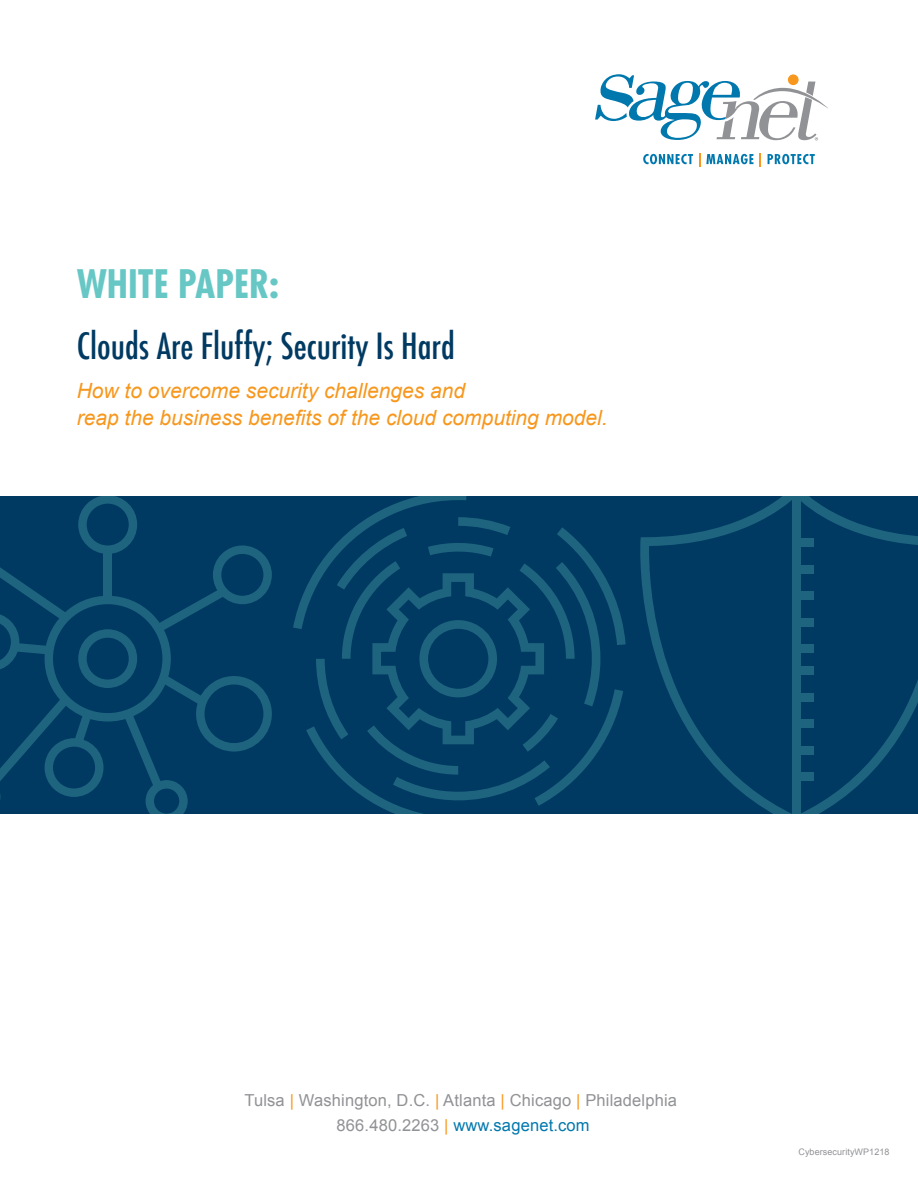
<style>
.page{position:relative;width:918px;height:1188px;background:#fff}
.page>*{position:absolute;margin:0;border:0;box-sizing:border-box;transform-origin:0 0}
.t1{font:700 condensed 38.25px "Futura";color:#66c7c5}
.t2{font:500 condensed 35.25px "Futura";color:#003a62}
.t3{font:italic 21px/27px "Arial";color:#f7971d}
.body_9_5{font:16.5px/25.5px "Arial";letter-spacing:.01em;color:#919295;text-align:center}
.body_9_5-2{font:9px "Arial";letter-spacing:.01em;color:#919295}
.s1{color:#f7971d}
.s2{color:#0078ae}
</style>
<div class="page">
<svg style="left:643px;top:154px;width:50px;height:10px"></svg>
<svg style="left:699px;top:154px;width:1px;height:13px"></svg>
<svg style="left:706px;top:154px;width:47px;height:10px"></svg>
<svg style="left:760px;top:154px;width:1px;height:13px"></svg>
<svg style="left:768px;top:154px;width:47px;height:10px"></svg>
<svg style="left:595px;top:74px;width:233px;height:66px"></svg>
<div style="left:0;top:495px;width:918px;height:319px;background:#003a62"></div>
<svg style="left:293px;top:496px;width:333px;height:318px"></svg>
<svg style="left:640px;top:496px;width:278px;height:318px"></svg>
<div style="left:792px;top:490px;width:8px;height:331px;background:#1e647f"></div>
<div style="left:796px;top:539px;width:18px;height:8px;background:#1e647f"></div>
<div style="left:796px;top:565px;width:18px;height:9px;background:#1e647f"></div>
<div style="left:796px;top:591px;width:18px;height:9px;background:#1e647f"></div>
<div style="left:796px;top:618px;width:18px;height:9px;background:#1e647f"></div>
<div style="left:796px;top:644px;width:18px;height:9px;background:#1e647f"></div>
<div style="left:796px;top:666px;width:18px;height:9px;background:#1e647f"></div>
<div style="left:796px;top:693px;width:18px;height:9px;background:#1e647f"></div>
<div style="left:796px;top:719px;width:18px;height:9px;background:#1e647f"></div>
<div style="left:796px;top:746px;width:18px;height:8px;background:#1e647f"></div>
<div style="left:796px;top:772px;width:18px;height:9px;background:#1e647f"></div>
<svg style="left:0;top:496px;width:272px;height:318px"></svg>
<div style="left:0;top:814px;width:918px;height:67px;background:#fff"></div>
<div style="left:0;top:429px;width:918px;height:67px;background:#fff"></div>
<p class="t1" style="left:77px;top:259px;width:204px">WHITE PAPER:</p>
<p class="t2" style="left:77px;top:323px;width:380px">Clouds Are Fluffy; Security Is Hard</p>
<p class="t3" style="left:77px;top:377px;width:533px">How to overcome security challenges and<br>reap the business benefits of the cloud computing model.</p>
<p class="body_9_5" style="left:244px;top:1087px;width:434px">Tulsa <span class="s1">|</span> Washington, D.C. <span class="s1">|</span> Atlanta <span class="s1">|</span> Chicago <span class="s1">|</span> Philadelphia<br>866.480.2263 <span class="s1">|</span> <span class="s2">www.sagenet.com</span></p>
<p class="body_9_5-2" style="left:798px;top:1146px;width:93px">CybersecurityWP1218</p>
</div>
